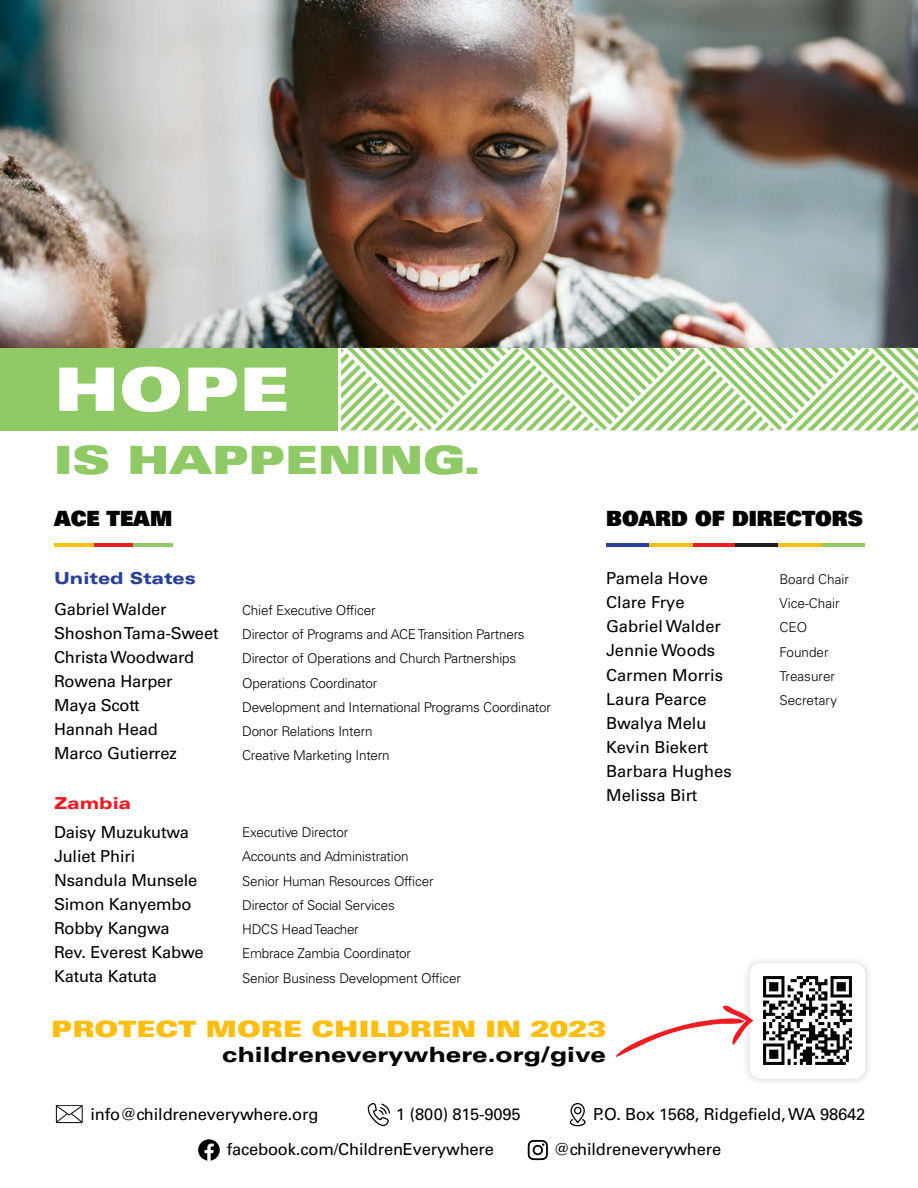
<style>
.page{position:relative;width:918px;height:1188px;background:#fff}
.page>*{position:absolute;margin:0;border:0;box-sizing:border-box;transform-origin:0 0}
.t1{font:60px "Univers LT Std X Black Ex";color:#fff}
.t2{font:39px "Univers LT Std X Black Ex";color:#8fca66}
.t3{font:22.5px "Univers LT Std X Black Ex";color:#fdbe12}
.t4{font:900 expanded 21px "Univers LT Std";color:#000001}
.t5{font:21px "Univers LT Std X Black";color:#000001}
.t6{font:16.5px "Univers LT Std";letter-spacing:-.01em;color:#000001}
.t7{font:900 expanded 16.5px "Univers LT Std";color:#2a419a}
.t8{font:900 expanded 16.5px "Univers LT Std";color:#ee1d23}
.t9{font:300 13.5px "Univers LT Std";letter-spacing:-.015em;color:#000001}
</style>
<div class="page">
<svg style="left:56px;top:1105px;width:27px;height:19px"></svg>
<svg style="left:569px;top:1103px;width:17px;height:23px"></svg>
<svg style="left:528px;top:1140px;width:20px;height:20px"></svg>
<div style="left:742px;top:955px;width:131px;height:132px;background:#231f20;opacity:.2"></div>
<div style="left:750px;top:963px;width:115px;height:116px;background:#fff;border-radius:11px"></div>
<img style="left:0;top:0;width:918px;height:348px">
<div style="left:0;top:348px;width:338px;height:82px;background:#8fca66"></div>
<svg style="left:341px;top:348px;width:577px;height:82px"></svg>
<hr style="left:54px;top:543px;width:40px;height:4px;background:#fdbe12">
<hr style="left:94px;top:543px;width:40px;height:4px;background:#ee1d23">
<hr style="left:134px;top:543px;width:39px;height:4px;background:#8fca66">
<hr style="left:692px;top:543px;width:43px;height:4px;background:#ee1d23">
<hr style="left:606px;top:543px;width:43px;height:4px;background:#2a419a">
<hr style="left:735px;top:543px;width:43px;height:4px;background:#231f20">
<hr style="left:822px;top:543px;width:43px;height:4px;background:#8fca66">
<hr style="left:649px;top:543px;width:43px;height:4px;background:#fdbe12">
<hr style="left:778px;top:543px;width:44px;height:4px;background:#fdbe12">
<img style="left:763px;top:976px;width:89px;height:89px">
<svg style="left:615px;top:1005px;width:138px;height:52px"></svg>
<svg style="left:367px;top:1103px;width:23px;height:23px"></svg>
<svg style="left:198px;top:1139px;width:22px;height:22px"></svg>
<p class="t1" style="left:54px;top:354px;width:237px">HOPE</p>
<p class="t2" style="left:54px;top:437px;width:428px">IS HAPPENING.</p>
<p class="t5" style="left:54px;top:505px;width:120px">ACE TEAM</p>
<p class="t5" style="left:606px;top:505px;width:258px">BOARD OF DIRECTORS</p>
<p class="t7" style="left:54px;top:569px;width:143px">United States</p>
<p class="t6" style="left:54px;top:600px;width:114px">Gabriel Walder</p>
<p class="t6" style="left:54px;top:624px;width:166px">Shoshon Tama-Sweet</p>
<p class="t6" style="left:54px;top:648px;width:142px">Christa Woodward</p>
<p class="t6" style="left:54px;top:672px;width:120px">Rowena Harper</p>
<p class="t6" style="left:54px;top:696px;width:87px">Maya Scott</p>
<p class="t6" style="left:54px;top:720px;width:105px">Hannah Head</p>
<p class="t6" style="left:54px;top:744px;width:124px">Marco Gutierrez</p>
<p class="t8" style="left:54px;top:793px;width:79px">Zambia</p>
<p class="t9" style="left:242px;top:602px;width:135px">Chief Executive Officer</p>
<p class="t9" style="left:242px;top:626px;width:284px">Director of Programs and ACE Transition Partners</p>
<p class="t9" style="left:242px;top:650px;width:276px">Director of Operations and Church Partnerships</p>
<p class="t9" style="left:242px;top:675px;width:137px">Operations Coordinator</p>
<p class="t9" style="left:242px;top:699px;width:310px">Development and International Programs Coordinator</p>
<p class="t9" style="left:242px;top:723px;width:132px">Donor Relations Intern</p>
<p class="t9" style="left:242px;top:748px;width:149px">Creative Marketing Intern</p>
<p class="t6" style="left:606px;top:569px;width:103px">Pamela Hove</p>
<p class="t6" style="left:606px;top:593px;width:80px">Clare Frye</p>
<p class="t6" style="left:606px;top:617px;width:116px">Gabriel Walder</p>
<p class="t6" style="left:606px;top:641px;width:110px">Jennie Woods</p>
<p class="t6" style="left:606px;top:665px;width:118px">Carmen Morris</p>
<p class="t6" style="left:606px;top:689px;width:102px">Laura Pearce</p>
<p class="t6" style="left:606px;top:713px;width:102px">Bwalya Melu</p>
<p class="t6" style="left:606px;top:737px;width:104px">Kevin Biekert</p>
<p class="t6" style="left:606px;top:761px;width:127px">Barbara Hughes</p>
<p class="t6" style="left:606px;top:785px;width:93px">Melissa Birt</p>
<p class="t6" style="left:54px;top:822px;width:136px">Daisy Muzukutwa</p>
<p class="t6" style="left:54px;top:846px;width:83px">Juliet Phiri</p>
<p class="t6" style="left:54px;top:870px;width:145px">Nsandula Munsele</p>
<p class="t6" style="left:54px;top:894px;width:139px">Simon Kanyembo</p>
<p class="t6" style="left:54px;top:918px;width:117px">Robby Kangwa</p>
<p class="t6" style="left:54px;top:942px;width:151px">Rev. Everest Kabwe</p>
<p class="t6" style="left:54px;top:966px;width:105px">Katuta Katuta</p>
<p class="t9" style="left:242px;top:824px;width:108px">Executive Director</p>
<p class="t9" style="left:242px;top:848px;width:168px">Accounts and Administration</p>
<p class="t9" style="left:242px;top:873px;width:193px">Senior Human Resources Officer</p>
<p class="t9" style="left:242px;top:897px;width:154px">Director of Social Services</p>
<p class="t9" style="left:242px;top:921px;width:118px">HDCS Head Teacher</p>
<p class="t9" style="left:242px;top:946px;width:170px">Embrace Zambia Coordinator</p>
<p class="t9" style="left:242px;top:970px;width:220px">Senior Business Development Officer</p>
<p class="t3" style="left:51px;top:1015px;width:556px">PROTECT MORE CHILDREN IN 2023</p>
<p class="t4" style="left:222px;top:1042px;width:385px">childreneverywhere.org/give</p>
<p class="t9" style="left:780px;top:571px;width:71px">Board Chair</p>
<p class="t9" style="left:780px;top:595px;width:62px">Vice-Chair</p>
<p class="t9" style="left:780px;top:619px;width:29px">CEO</p>
<p class="t9" style="left:780px;top:644px;width:50px">Founder</p>
<p class="t9" style="left:780px;top:668px;width:57px">Treasurer</p>
<p class="t9" style="left:780px;top:692px;width:59px">Secretary</p>
<p class="t6" style="left:396px;top:1104px;width:126px">1 (800) 815-9095</p>
<p class="t6" style="left:593px;top:1104px;width:274px">P.O. Box 1568, Ridgefield, WA 98642</p>
<p class="t6" style="left:90px;top:1104px;width:230px">info@childreneverywhere.org</p>
<p class="t6" style="left:227px;top:1140px;width:269px">facebook.com/ChildrenEverywhere</p>
<p class="t6" style="left:553px;top:1140px;width:169px">@childreneverywhere</p>
</div>
